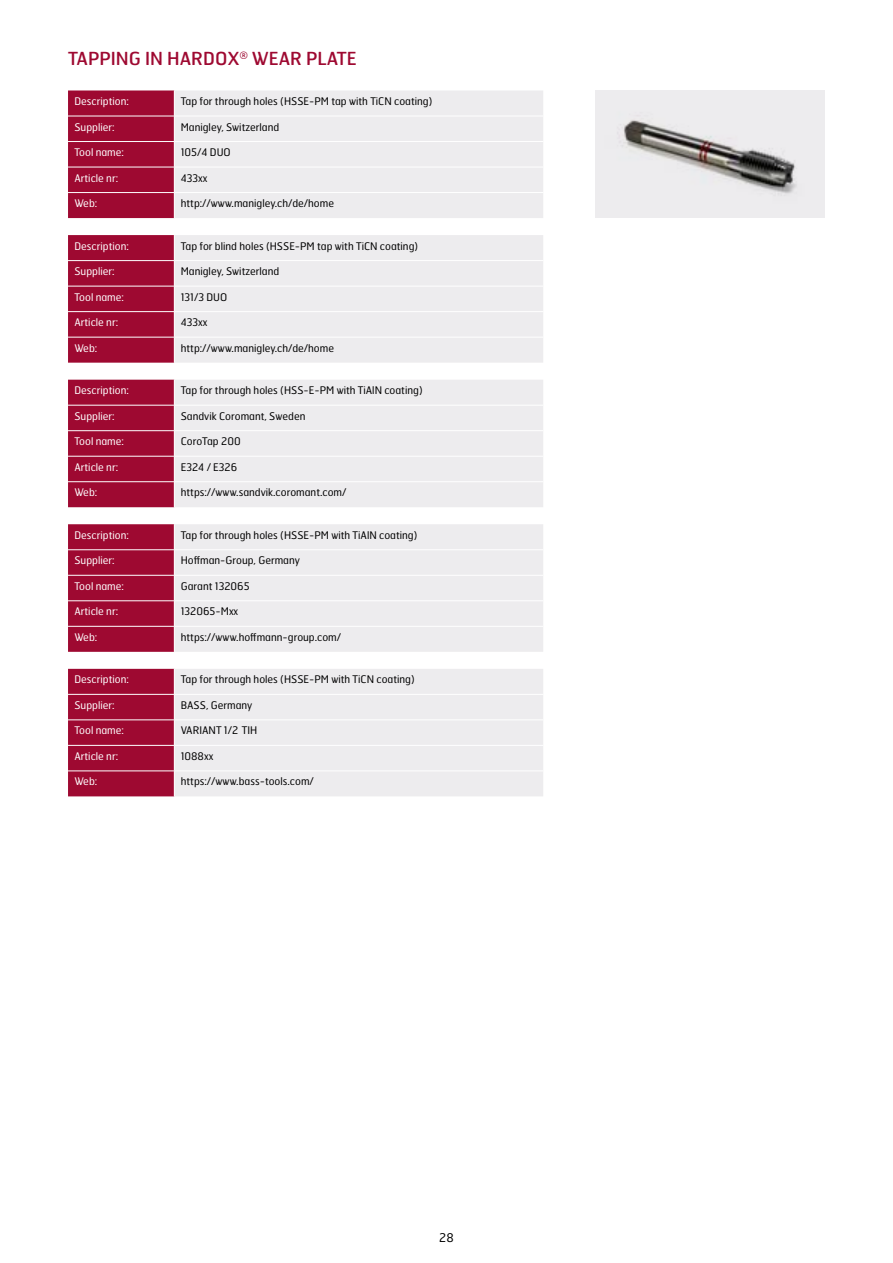
<style>
.page{position:relative;width:893px;height:1263px;background:#fff}
.page>*{position:absolute;margin:0;border:0;box-sizing:border-box;transform-origin:0 0}
.t1{font:18px "Hermes FB";color:#9e0931}
.t2{font:12px "Hermes FB";color:#000}
.t3{font:10.5px "Hermes FB";color:#000}
.t4{font:10.5px "Hermes FB";color:#fff}
</style>
<div class="page">
<div style="left:175px;top:91px;width:368px;height:127px;background:#edecee"></div>
<hr style="left:174px;top:116px;width:369px;height:1px;background:#fff">
<hr style="left:174px;top:141px;width:369px;height:1px;background:#fff">
<hr style="left:174px;top:167px;width:369px;height:1px;background:#fff">
<hr style="left:174px;top:192px;width:369px;height:1px;background:#fff">
<svg style="left:68px;top:90px;width:107px;height:128px;background:#a2143a"></svg>
<div style="left:175px;top:235px;width:368px;height:128px;background:#edecee"></div>
<hr style="left:174px;top:260px;width:369px;height:1px;background:#fff">
<hr style="left:174px;top:286px;width:369px;height:1px;background:#fff">
<hr style="left:174px;top:311px;width:369px;height:1px;background:#fff">
<hr style="left:174px;top:337px;width:369px;height:1px;background:#fff">
<svg style="left:68px;top:235px;width:107px;height:128px;background:#a2143a"></svg>
<div style="left:175px;top:380px;width:368px;height:127px;background:#edecee"></div>
<hr style="left:174px;top:405px;width:369px;height:1px;background:#fff">
<hr style="left:174px;top:430px;width:369px;height:1px;background:#fff">
<hr style="left:174px;top:456px;width:369px;height:1px;background:#fff">
<hr style="left:174px;top:481px;width:369px;height:1px;background:#fff">
<svg style="left:68px;top:380px;width:107px;height:127px;background:#a21339"></svg>
<div style="left:175px;top:524px;width:368px;height:128px;background:#edecee"></div>
<hr style="left:174px;top:549px;width:369px;height:1px;background:#fff">
<hr style="left:174px;top:575px;width:369px;height:1px;background:#fff">
<hr style="left:174px;top:600px;width:369px;height:1px;background:#fff">
<hr style="left:174px;top:626px;width:369px;height:1px;background:#fff">
<svg style="left:68px;top:524px;width:107px;height:128px;background:#a2143a"></svg>
<div style="left:175px;top:669px;width:368px;height:127px;background:#edecee"></div>
<hr style="left:174px;top:694px;width:369px;height:1px;background:#fff">
<hr style="left:174px;top:719px;width:369px;height:1px;background:#fff">
<hr style="left:174px;top:745px;width:369px;height:1px;background:#fff">
<hr style="left:174px;top:770px;width:369px;height:1px;background:#fff">
<svg style="left:68px;top:669px;width:107px;height:127px;background:#a21339"></svg>
<img style="left:595px;top:90px;width:230px;height:128px">
<h1 class="t1" style="left:68px;top:47px;width:290px">TAPPING IN HARDOX<sup>®</sup> WEAR PLATE</h1>
<p class="t4" style="left:74px;top:95px;width:56px">Description:</p>
<p class="t3" style="left:181px;top:95px;width:253px">Tap for through holes (HSSE-PM tap with TiCN coating)</p>
<p class="t4" style="left:74px;top:120px;width:42px">Supplier:</p>
<p class="t3" style="left:181px;top:120px;width:100px">Manigley, Switzerland</p>
<p class="t4" style="left:74px;top:146px;width:51px">Tool name:</p>
<p class="t3" style="left:181px;top:146px;width:52px">105/4 DUO</p>
<p class="t4" style="left:74px;top:171px;width:45px">Article nr:</p>
<p class="t3" style="left:181px;top:171px;width:28px">433xx</p>
<p class="t4" style="left:74px;top:197px;width:24px">Web:</p>
<p class="t3" style="left:181px;top:197px;width:155px">http://www.manigley.ch/de/home</p>
<p class="t4" style="left:74px;top:239px;width:56px">Description:</p>
<p class="t3" style="left:181px;top:239px;width:239px">Tap for blind holes (HSSE-PM tap with TiCN coating)</p>
<p class="t4" style="left:74px;top:265px;width:42px">Supplier:</p>
<p class="t3" style="left:181px;top:265px;width:100px">Manigley, Switzerland</p>
<p class="t4" style="left:74px;top:290px;width:51px">Tool name:</p>
<p class="t3" style="left:181px;top:290px;width:48px">131/3 DUO</p>
<p class="t4" style="left:74px;top:316px;width:45px">Article nr:</p>
<p class="t3" style="left:181px;top:316px;width:28px">433xx</p>
<p class="t4" style="left:74px;top:341px;width:24px">Web:</p>
<p class="t3" style="left:181px;top:341px;width:155px">http://www.manigley.ch/de/home</p>
<p class="t4" style="left:74px;top:384px;width:56px">Description:</p>
<p class="t3" style="left:181px;top:384px;width:243px">Tap for through holes (HSS-E-PM with TiAlN coating)</p>
<p class="t4" style="left:74px;top:409px;width:42px">Supplier:</p>
<p class="t3" style="left:181px;top:409px;width:126px">Sandvik Coromant, Sweden</p>
<p class="t4" style="left:74px;top:435px;width:51px">Tool name:</p>
<p class="t3" style="left:181px;top:435px;width:61px">CoroTap 200</p>
<p class="t4" style="left:74px;top:460px;width:45px">Article nr:</p>
<p class="t3" style="left:181px;top:460px;width:58px">E324 / E326</p>
<p class="t4" style="left:74px;top:486px;width:24px">Web:</p>
<p class="t3" style="left:181px;top:486px;width:167px">https://www.sandvik.coromant.com/</p>
<p class="t4" style="left:74px;top:528px;width:56px">Description:</p>
<p class="t3" style="left:181px;top:528px;width:238px">Tap for through holes (HSSE-PM with TiAlN coating)</p>
<p class="t4" style="left:74px;top:554px;width:42px">Supplier:</p>
<p class="t3" style="left:181px;top:554px;width:121px">Hoffman-Group, Germany</p>
<p class="t4" style="left:74px;top:579px;width:51px">Tool name:</p>
<p class="t3" style="left:181px;top:579px;width:70px">Garant 132065</p>
<p class="t4" style="left:74px;top:605px;width:45px">Article nr:</p>
<p class="t3" style="left:181px;top:605px;width:59px">132065-Mxx</p>
<p class="t4" style="left:74px;top:630px;width:24px">Web:</p>
<p class="t3" style="left:181px;top:630px;width:162px">https://www.hoffmann-group.com/</p>
<p class="t4" style="left:74px;top:673px;width:56px">Description:</p>
<p class="t3" style="left:181px;top:673px;width:235px">Tap for through holes (HSSE-PM with TiCN coating)</p>
<p class="t4" style="left:74px;top:698px;width:42px">Supplier:</p>
<p class="t3" style="left:181px;top:698px;width:73px">BASS, Germany</p>
<p class="t4" style="left:74px;top:724px;width:51px">Tool name:</p>
<p class="t3" style="left:181px;top:724px;width:78px">VARIANT 1/2 TIH</p>
<p class="t4" style="left:74px;top:749px;width:45px">Article nr:</p>
<p class="t3" style="left:181px;top:749px;width:34px">1088xx</p>
<p class="t4" style="left:74px;top:775px;width:24px">Web:</p>
<p class="t3" style="left:181px;top:775px;width:135px">https://www.bass-tools.com/</p>
<p class="t2" style="left:439px;top:1230px;width:16px">28</p>
</div>
